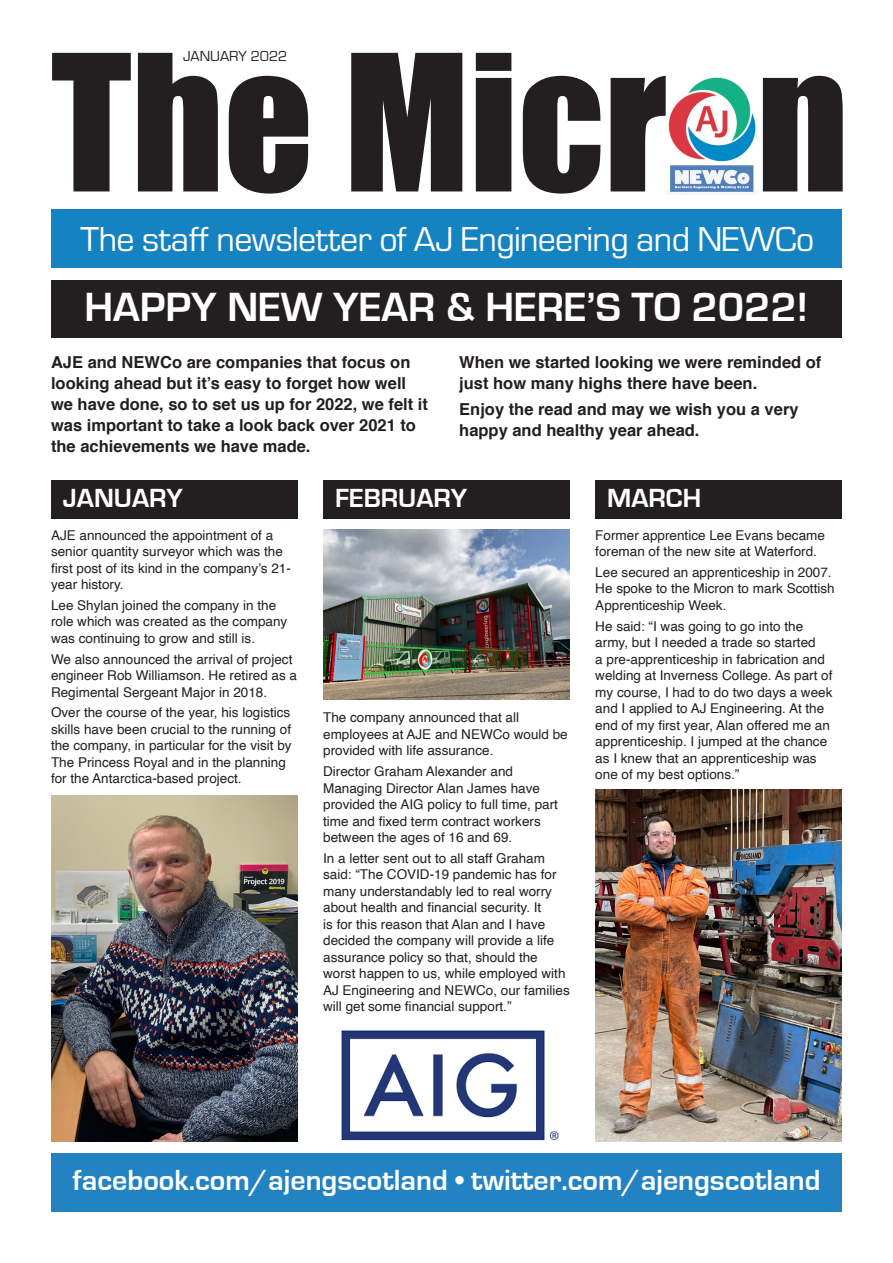
<style>
.page{position:relative;width:893px;height:1263px;background:#fff}
.page>*{position:absolute;margin:0;border:0;box-sizing:border-box;transform-origin:0 0}
.t1{font:175.2px "Impact";color:#231f20}
.t2{font:700 42px "Eurostile";color:#fff}
.t3{font:36px "Eurostile";letter-spacing:-.02em;color:#fff}
.t4{font:700 30px "Eurostile";color:#fff}
.t5{font:700 27px "Eurostile";color:#fff}
.t6{font:700 16.5px/21px "Helvetica";color:#231f20}
.t7{font:15px "Eurostile";color:#231f20}
.t8{font:13.5px/16.5px "Helvetica";color:#231f20}
</style>
<div class="page">
<div style="left:51px;top:210px;width:791px;height:58px;background:#1582c2"></div>
<img style="left:667px;top:108px;width:89px;height:87px">
<img style="left:671px;top:77px;width:79px;height:117px">
<div style="left:51px;top:1153px;width:791px;height:59px;background:#2383c2"></div>
<div style="left:51px;top:281px;width:791px;height:57px;background:#231f20"></div>
<div style="left:51px;top:480px;width:247px;height:39px;background:#231f20"></div>
<div style="left:323px;top:480px;width:247px;height:39px;background:#231f20"></div>
<div style="left:595px;top:480px;width:247px;height:39px;background:#231f20"></div>
<img style="left:51px;top:796px;width:247px;height:346px">
<img style="left:595px;top:790px;width:247px;height:352px">
<img style="left:342px;top:1030px;width:216px;height:111px">
<img style="left:323px;top:529px;width:247px;height:170px">
<p class="t7" style="left:183px;top:48px;width:106px">JANUARY 2022</p>
<p class="t1" style="left:51px;top:-13px;width:799px">The Micron</p>
<p class="t3" style="left:80px;top:220px;width:735px">The staff newsletter of AJ Engineering and NEWCo</p>
<p class="t2" style="left:85px;top:285px;width:725px">HAPPY NEW YEAR &amp; HERE’S TO 2022!</p>
<p class="t6" style="left:51px;top:352px;width:378px">AJE and NEWCo are companies that focus on looking ahead but it’s easy to forget how well we have done, so to set us up for 2022, we felt it was important to take a look back over 2021 to the achievements we have made.</p>
<p class="t6" style="left:459px;top:352px;width:364px">When we started looking we were reminded of just how many highs there have been.</p>
<p class="t6" style="left:459px;top:398px;width:341px">Enjoy the read and may we wish you a very happy and healthy year ahead.</p>
<p class="t5" style="left:63px;top:483px;width:122px">JANUARY</p>
<p class="t5" style="left:335px;top:483px;width:134px">FEBRUARY</p>
<p class="t5" style="left:607px;top:483px;width:95px">MARCH</p>
<p class="t8" style="left:51px;top:527px;width:241px">AJE announced the appointment of a senior quantity surveyor which was the first post of its kind in the company’s 21- year history.</p>
<p class="t8" style="left:51px;top:597px;width:238px">Lee Shylan joined the company in the role which was created as the company was continuing to grow and still is.</p>
<p class="t8" style="left:51px;top:651px;width:248px">We also announced the arrival of project engineer Rob Williamson. He retired as a<br>Regimental Sergeant Major in 2018.</p>
<p class="t8" style="left:51px;top:705px;width:242px">Over the course of the year, his logistics skills have been crucial to the running of the company, in particular for the visit by The Princess Royal and in the planning for the Antarctica-based project.</p>
<p class="t8" style="left:323px;top:710px;width:246px">The company announced that all employees at AJE and NEWCo would be provided with life assurance.</p>
<p class="t8" style="left:323px;top:764px;width:236px">Director Graham Alexander and Managing Director Alan James have provided the AIG policy to full time, part time and fixed term contract workers between the ages of 16 and 69.</p>
<p class="t8" style="left:323px;top:850px;width:248px">In a letter sent out to all staff Graham said: “The COVID-19 pandemic has for many understandably led to real worry about health and financial security. It<br>is for this reason that Alan and I have decided the company will provide a life assurance policy so that, should the worst happen to us, while employed with AJ Engineering and NEWCo, our families will get some financial support.”</p>
<p class="t8" style="left:595px;top:527px;width:231px">Former apprentice Lee Evans became foreman of the new site at Waterford.</p>
<p class="t8" style="left:595px;top:564px;width:241px">Lee secured an apprenticeship in 2007.<br>He spoke to the Micron to mark Scottish<br>Apprenticeship Week.</p>
<p class="t8" style="left:595px;top:618px;width:239px">He said: “I was going to go into the army, but I needed a trade so started<br>a pre-apprenticeship in fabrication and welding at Inverness College. As part of my course, I had to do two days a week and I applied to AJ Engineering. At the end of my first year, Alan offered me an apprenticeship. I jumped at the chance as I knew that an apprenticeship was one of my best options.”</p>
<p class="t4" style="left:73px;top:1163px;width:749px">facebook.com/ajengscotland • twitter.com/ajengscotland</p>
</div>
